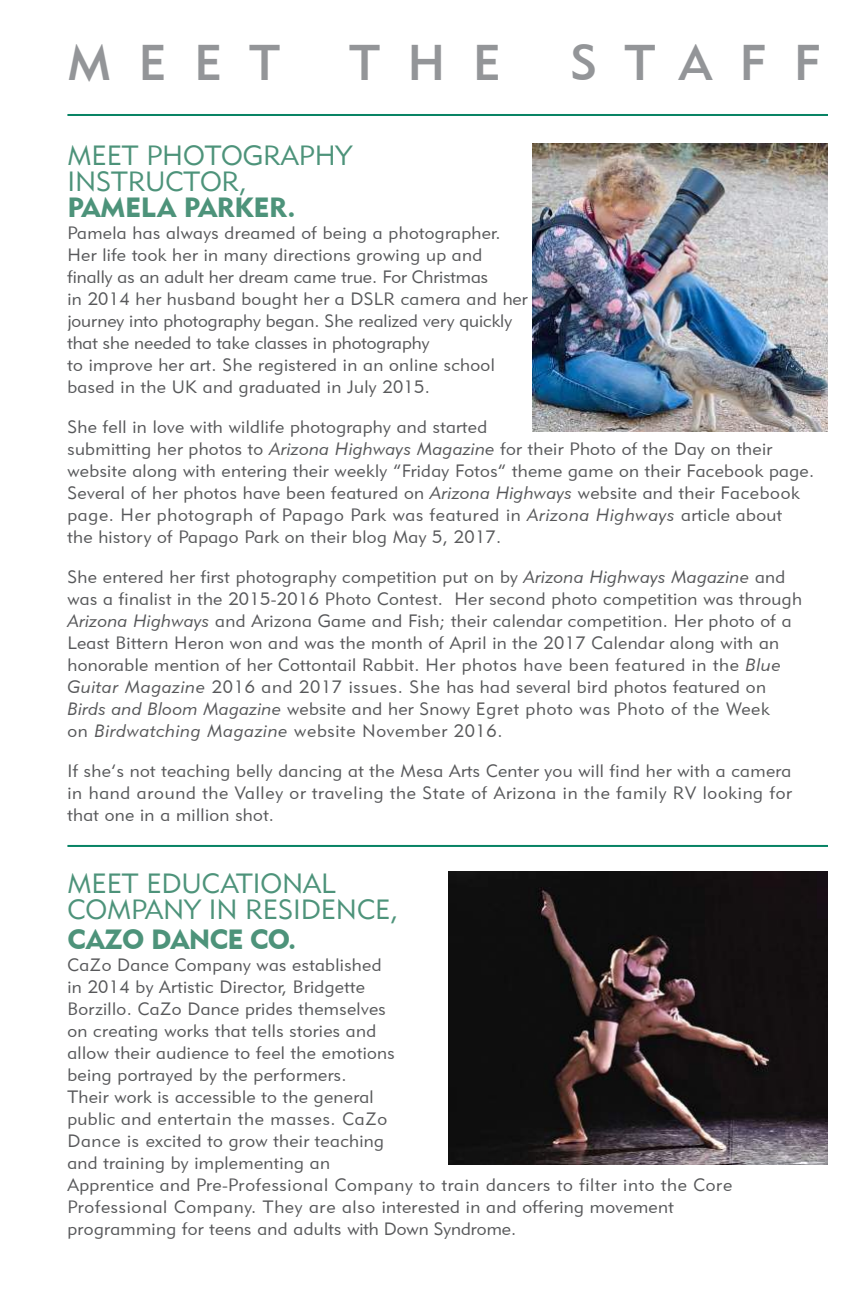
<style>
.page{position:relative;width:864px;height:1296px;background:#fff}
.page>*{position:absolute;margin:0;border:0;box-sizing:border-box;transform-origin:0 0}
.t1{font:50px "Geometric 415 BT Medium A";letter-spacing:.55em;color:#939598}
.t2{font:27.8px/26px "Geometric 415 BT Lite A";letter-spacing:-.005em;color:#4d937a}
.t3{font:27.8px "Geometric 415 BT Black A";letter-spacing:-.015em;color:#4d937a}
.t4{font:17.8px/22px "Geometric 415 BT Lite A";letter-spacing:.02em;color:#57585a}
.s1{font-family:"Geometric 415 BT Lite Italic A"}
</style>
<div class="page">
<hr style="left:67px;top:845px;width:761px;height:2px;background:#078364">
<hr style="left:67px;top:114px;width:761px;height:2px;background:#078364">
<img style="left:533px;top:144px;width:295px;height:288px">
<img style="left:448px;top:872px;width:380px;height:293px">
<h1 class="t1" style="left:67px;top:32px;width:214px">MEET</h1>
<h1 class="t1" style="left:349px;top:32px;width:153px">THE</h1>
<h1 class="t1" style="left:570px;top:32px;width:252px">STAFF</h1>
<h2 class="t2" style="left:67px;top:142px;width:287px">MEET PHOTOGRAPHY<br>INSTRUCTOR,</h2>
<h2 class="t3" style="left:67px;top:190px;width:230px">PAMELA PARKER.</h2>
<p class="t4" style="left:67px;top:221px;width:462px">Pamela has always dreamed of being a photographer.<br>Her life took her in many directions growing up and finally as an adult her dream came true. For Christmas<br>in 2014 her husband bought her a DSLR camera and her journey into photography began. She realized very quickly that she needed to take classes in photography<br>to improve her art. She registered in an online school based in the UK and graduated in July 2015.</p>
<p class="t4" style="left:67px;top:415px;width:748px">She fell in love with wildlife photography and started<br>submitting her photos to <span class="s1">Arizona Highways Magazine</span> for their Photo of the Day on their website along with entering their weekly “Friday Fotos” theme game on their Facebook page.<br>Several of her photos have been featured on <span class="s1">Arizona Highways</span> website and their Facebook page. Her photograph of Papago Park was featured in <span class="s1">Arizona Highways</span> article about<br>the history of Papago Park on their blog May 5, 2017.</p>
<p class="t4" style="left:67px;top:565px;width:736px">She entered her first photography competition put on by <span class="s1">Arizona Highways Magazine</span> and was a finalist in the 2015-2016 Photo Contest. Her second photo competition was through <span class="s1">Arizona Highways</span> and Arizona Game and Fish; their calendar competition. Her photo of a Least Bittern Heron won and was the month of April in the 2017 Calendar along with an honorable mention of her Cottontail Rabbit. Her photos have been featured in the <span class="s1">Blue Guitar Magazine</span> 2016 and 2017 issues. She has had several bird photos featured on <span class="s1">Birds and Bloom Magazine</span> website and her Snowy Egret photo was Photo of the Week<br>on <span class="s1">Birdwatching Magazine</span> website November 2016.</p>
<p class="t4" style="left:67px;top:759px;width:726px;text-align:justify">If she’s not teaching belly dancing at the Mesa Arts Center you will find her with a camera in hand around the Valley or traveling the State of Arizona in the family RV looking for that one in a million shot.</p>
<h2 class="t2" style="left:67px;top:870px;width:332px">MEET EDUCATIONAL<br>COMPANY IN RESIDENCE,</h2>
<h2 class="t3" style="left:67px;top:922px;width:230px">CAZO DANCE CO.</h2>
<p class="t4" style="left:67px;top:953px;width:666px">CaZo Dance Company was established<br>in 2014 by Artistic Director, Bridgette<br>Borzillo. CaZo Dance prides themselves<br>on creating works that tells stories and<br>allow their audience to feel the emotions<br>being portrayed by the performers.<br>Their work is accessible to the general<br>public and entertain the masses. CaZo<br>Dance is excited to grow their teaching<br>and training by implementing an<br>Apprentice and Pre-Professional Company to train dancers to filter into the Core Professional Company. They are also interested in and offering movement programming for teens and adults with Down Syndrome.</p>
</div>
